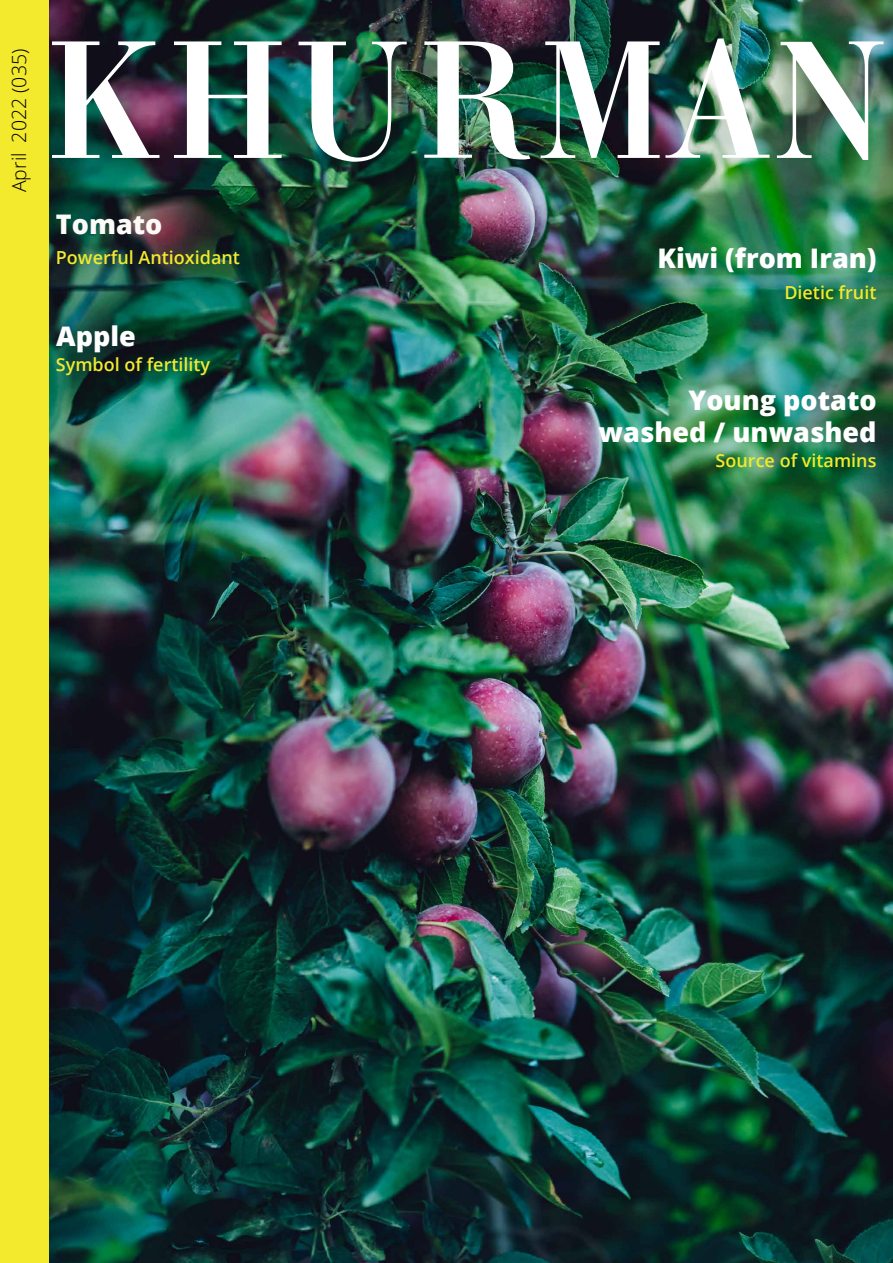
<style>
.page{position:relative;width:893px;height:1263px;background:#fff}
.page>*{position:absolute;margin:0;border:0;box-sizing:border-box;transform-origin:0 0}
.t1{font:172.5px "Elizabeth tt Uni";color:#fff}
.t2{font:800 27px "Open Sans";color:#fff}
.t3{font:800 27px "Open Sans";color:#fefaf8}
.t4{font:300 19.5px "Open Sans";color:#000001}
.t5{font:600 18px "Open Sans";color:#f3e92d}
.t6{font:600 18px "Open Sans";color:#f3ea30}
</style>
<div class="page">
<img style="left:49px;top:0;width:844px;height:1263px">
<div style="left:0;top:0;width:49px;height:1263px;background:#f3e92d"></div>
<p class="t4" style="left:6px;top:192px;width:145px;rotate:-90deg">April 2022 (035)</p>
<p class="t1" style="left:42px;top:-1px;width:856px">KHURMAN</p>
<p class="t3" style="left:56px;top:203px;width:108px">Tomato</p>
<p class="t5" style="left:56px;top:245px;width:186px">Powerful Antioxidant</p>
<p class="t2" style="left:56px;top:316px;width:81px">Apple</p>
<p class="t6" style="left:56px;top:352px;width:156px">Symbol of fertility</p>
<p class="t2" style="left:657px;top:238px;width:221px">Kiwi (from Iran)</p>
<p class="t5" style="left:784px;top:280px;width:94px">Dietic fruit</p>
<p class="t2" style="left:688px;top:379px;width:190px">Young potato</p>
<p class="t2" style="left:599px;top:412px;width:279px">washed / unwashed</p>
<p class="t5" style="left:716px;top:448px;width:162px">Source of vitamins</p>
</div>
